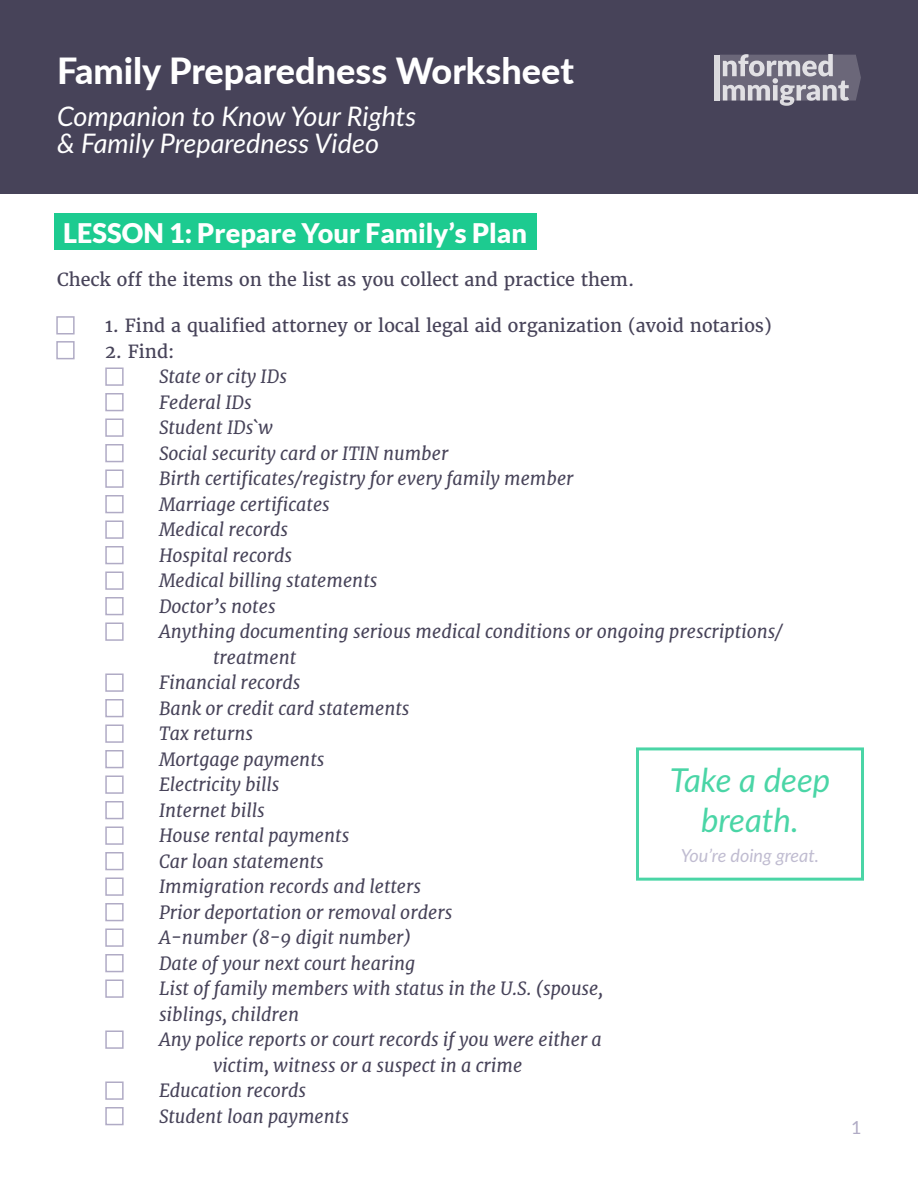
<style>
.page{position:relative;width:918px;height:1188px;background:#fff}
.page>*{position:absolute;margin:0;border:0;box-sizing:border-box;transform-origin:0 0}
.Paragraph_Style_1{font:800 36px "Lato";color:#fff}
.t1{font:italic 33px/39.6px "Lato";color:#1dcb90;text-align:center}
.Paragraph_Style_1-2{font:italic 27px "Lato";color:#fff}
.title_2{font:900 27px "Lato";color:#fff}
.body-bullet{font:italic 18px/25.5px "Merriweather";color:#474359}
.body-bullet-2{font:18px "Merriweather";color:#474359}
.Paragraph_Style_1-3{font:18px "Merriweather";color:#474359}
.t2{font:italic 18px "Lato";color:#b0abc5}
.Paragraph_Style_1-4{font:18px "Lato";color:#b0abc5}
</style>
<div class="page">
<div style="left:0;top:0;width:918px;height:194px;background:#474359"></div>
<div style="left:54px;top:214px;width:482px;height:36px;background:#1dcb90"></div>
<div style="left:56px;top:316px;width:19px;height:18px;border:2px solid #b0abc5"></div>
<div style="left:56px;top:341px;width:19px;height:18px;border:2px solid #b0abc5"></div>
<div style="left:105px;top:368px;width:19px;height:18px;border:2px solid #b0abc5"></div>
<div style="left:105px;top:393px;width:19px;height:18px;border:2px solid #b0abc5"></div>
<div style="left:105px;top:418px;width:19px;height:19px;border:2px solid #b0abc5"></div>
<div style="left:105px;top:444px;width:19px;height:18px;border:2px solid #b0abc5"></div>
<div style="left:105px;top:470px;width:19px;height:18px;border:2px solid #b0abc5"></div>
<div style="left:105px;top:495px;width:19px;height:18px;border:2px solid #b0abc5"></div>
<div style="left:105px;top:520px;width:19px;height:19px;border:2px solid #b0abc5"></div>
<div style="left:105px;top:546px;width:19px;height:18px;border:2px solid #b0abc5"></div>
<div style="left:105px;top:572px;width:19px;height:18px;border:2px solid #b0abc5"></div>
<div style="left:105px;top:597px;width:19px;height:18px;border:2px solid #b0abc5"></div>
<div style="left:105px;top:622px;width:19px;height:19px;border:2px solid #b0abc5"></div>
<div style="left:105px;top:674px;width:19px;height:18px;border:2px solid #b0abc5"></div>
<div style="left:105px;top:699px;width:19px;height:18px;border:2px solid #b0abc5"></div>
<div style="left:105px;top:724px;width:19px;height:19px;border:2px solid #b0abc5"></div>
<div style="left:105px;top:750px;width:19px;height:18px;border:2px solid #b0abc5"></div>
<div style="left:105px;top:776px;width:19px;height:18px;border:2px solid #b0abc5"></div>
<div style="left:105px;top:801px;width:19px;height:18px;border:2px solid #b0abc5"></div>
<div style="left:105px;top:826px;width:19px;height:19px;border:2px solid #b0abc5"></div>
<div style="left:105px;top:852px;width:19px;height:18px;border:2px solid #b0abc5"></div>
<div style="left:105px;top:878px;width:19px;height:18px;border:2px solid #b0abc5"></div>
<div style="left:105px;top:903px;width:19px;height:18px;border:2px solid #b0abc5"></div>
<div style="left:105px;top:928px;width:19px;height:19px;border:2px solid #b0abc5"></div>
<div style="left:105px;top:954px;width:19px;height:18px;border:2px solid #b0abc5"></div>
<div style="left:105px;top:980px;width:19px;height:18px;border:2px solid #b0abc5"></div>
<div style="left:105px;top:1030px;width:19px;height:19px;border:2px solid #b0abc5"></div>
<div style="left:105px;top:1082px;width:19px;height:18px;border:2px solid #b0abc5"></div>
<div style="left:105px;top:1107px;width:19px;height:18px;border:2px solid #b0abc5"></div>
<div style="left:636px;top:747px;width:228px;height:134px;border:3px solid #1dcb90"></div>
<div style="left:714px;top:55px;width:5px;height:45px;background:#dad9dd"></div>
<svg style="left:719px;top:54px;width:142px;height:52px"></svg>
<p class="Paragraph_Style_1" style="left:57px;top:45px;width:518px">Family Preparedness Worksheet</p>
<p class="Paragraph_Style_1-2" style="left:57px;top:97px;width:361px">Companion to Know Your Rights</p>
<p class="Paragraph_Style_1-2" style="left:57px;top:124px;width:324px">&amp; Family Preparedness Video</p>
<p class="title_2" style="left:63px;top:217px;width:465px">LESSON 1: Prepare Your Family’s Plan</p>
<p class="Paragraph_Style_1-3" style="left:57px;top:268px;width:579px">Check off the items on the list as you collect and practice them.</p>
<p class="body-bullet-2" style="left:105px;top:315px;width:668px">1. Find a qualified attorney or local legal aid organization (avoid notarios)</p>
<p class="body-bullet-2" style="left:105px;top:340px;width:71px">2. Find:</p>
<p class="body-bullet" style="left:159px;top:364px;width:129px">State or city IDs</p>
<p class="body-bullet" style="left:159px;top:389px;width:94px">Federal IDs</p>
<p class="body-bullet" style="left:159px;top:415px;width:116px">Student IDs`w</p>
<p class="body-bullet" style="left:159px;top:440px;width:291px">Social security card or ITIN number</p>
<p class="body-bullet" style="left:159px;top:466px;width:416px">Birth certificates/registry for every family member</p>
<p class="body-bullet" style="left:159px;top:491px;width:172px">Marriage certificates</p>
<p class="body-bullet" style="left:159px;top:517px;width:131px">Medical records</p>
<p class="body-bullet" style="left:159px;top:542px;width:135px">Hospital records</p>
<p class="body-bullet" style="left:159px;top:568px;width:220px">Medical billing statements</p>
<p class="body-bullet" style="left:159px;top:593px;width:118px">Doctor’s notes</p>
<p class="body-bullet" style="left:213px;top:619px;width:572px;text-indent:-54px">Anything documenting serious medical conditions or ongoing prescriptions/ treatment</p>
<p class="body-bullet" style="left:159px;top:670px;width:143px">Financial records</p>
<p class="body-bullet" style="left:159px;top:695px;width:252px">Bank or credit card statements</p>
<p class="body-bullet" style="left:159px;top:721px;width:96px">Tax returns</p>
<p class="body-bullet" style="left:159px;top:746px;width:167px">Mortgage payments</p>
<p class="body-bullet" style="left:159px;top:772px;width:122px">Electricity bills</p>
<p class="body-bullet" style="left:159px;top:797px;width:107px">Internet bills</p>
<p class="body-bullet" style="left:159px;top:823px;width:192px">House rental payments</p>
<p class="body-bullet" style="left:159px;top:848px;width:166px">Car loan statements</p>
<p class="body-bullet" style="left:159px;top:874px;width:264px">Immigration records and letters</p>
<p class="body-bullet" style="left:159px;top:899px;width:295px">Prior deportation or removal orders</p>
<p class="body-bullet" style="left:159px;top:925px;width:254px">A-number (8-9 digit number)</p>
<p class="body-bullet" style="left:159px;top:950px;width:258px">Date of your next court hearing</p>
<p class="body-bullet" style="left:159px;top:976px;width:446px">List of family members with status in the U.S. (spouse,</p>
<p class="body-bullet" style="left:159px;top:1001px;width:142px">siblings, children</p>
<p class="body-bullet" style="left:159px;top:1027px;width:444px">Any police reports or court records if you were either a</p>
<p class="body-bullet" style="left:213px;top:1052px;width:311px">victim, witness or a suspect in a crime</p>
<p class="body-bullet" style="left:159px;top:1078px;width:149px">Education records</p>
<p class="body-bullet" style="left:159px;top:1103px;width:192px">Student loan payments</p>
<h2 class="t1" style="left:670px;top:759px;width:162px">Take a deep breath.</h2>
<p class="t2" style="left:681px;top:843px;width:140px">You’re doing great.</p>
<p class="Paragraph_Style_1-4" style="left:851px;top:1117px;width:12px">1</p>
</div>
